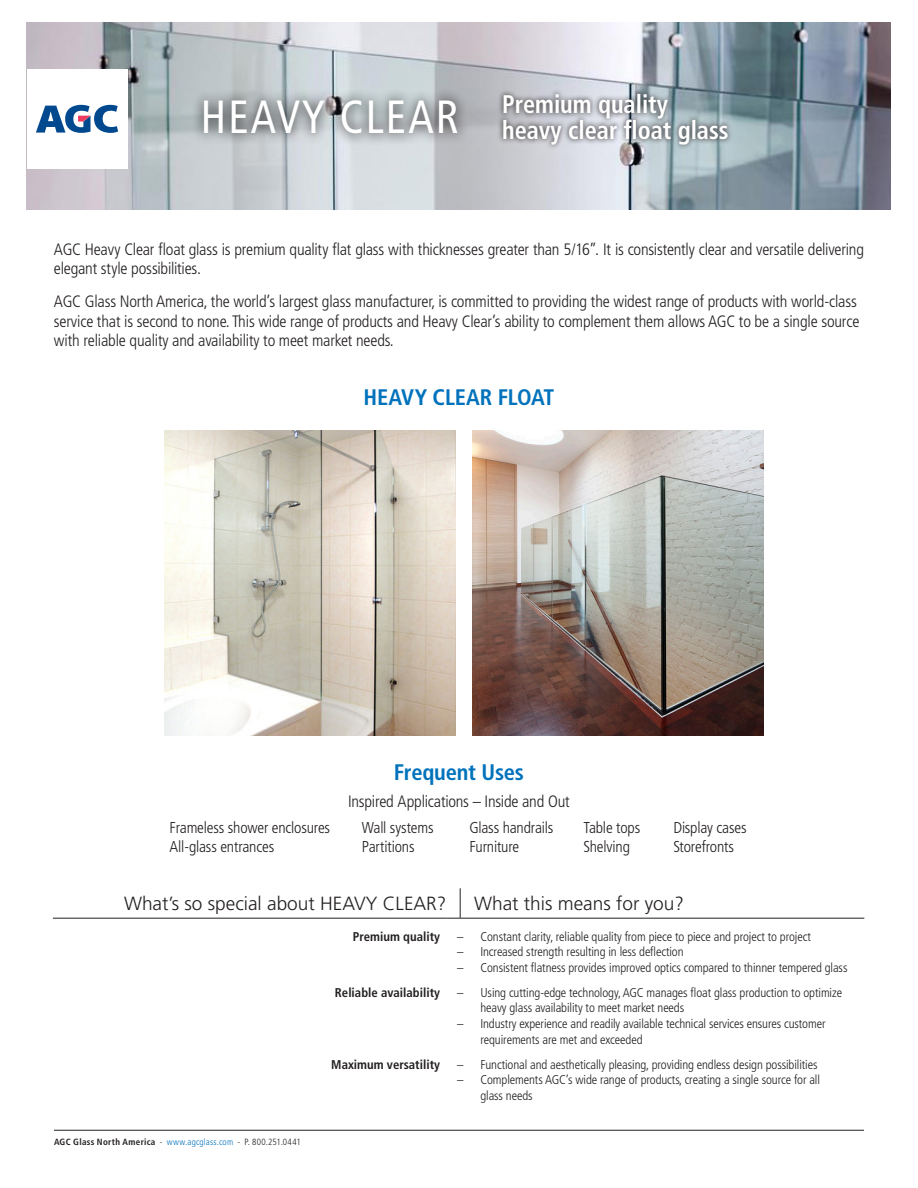
<style>
.page{position:relative;width:918px;height:1188px;background:#fff}
.page>*{position:absolute;margin:0;border:0;box-sizing:border-box;transform-origin:0 0}
.t1{font:condensed 46.5px "Frutiger";letter-spacing:.05em;color:#fff;scale:.95 1}
.t2{font:700 condensed 25.5px/25.5px "Frutiger";color:#fff;scale:.95 1}
.t3{font:700 condensed 22.5px "Frutiger";letter-spacing:-.01em;color:#0072bc}
.titre_2_12{font:300 19.05px "Frutiger";color:#231f20}
.t4{font:300 condensed 16.5px/19.5px "Frutiger";letter-spacing:-.01em;color:#231f20}
.t5{font:300 condensed 15.75px "Frutiger";letter-spacing:-.01em;color:#231f20}
.t6{font:300 condensed 12.75px/15.8px "Frutiger";letter-spacing:-.01em;color:#231f20}
.t7{font:700 condensed 12.75px "Frutiger";color:#231f20}
.t8{font:700 condensed 9px "Frutiger";letter-spacing:.035em;color:#231f20}
.s1{font-weight:300}
.s2{font-weight:300;color:#0072bc}
</style>
<div class="page">
<img style="left:27px;top:23px;width:864px;height:187px">
<div style="left:497px;top:88px;width:236px;height:62px;background:#231f20;opacity:.72"></div>
<hr style="left:54px;top:1130px;width:810px;height:1px;background:#231f20">
<div style="left:27px;top:69px;width:100px;height:100px;background:#fff"></div>
<svg style="left:36px;top:105px;width:82px;height:28px"></svg>
<hr style="left:460px;top:888px;width:1px;height:30px;background:#231f20">
<hr style="left:53px;top:918px;width:393px;height:1px;background:#231f20">
<svg style="left:446px;top:918px;width:28px;height:1px"></svg>
<hr style="left:474px;top:918px;width:390px;height:1px;background:#231f20">
<div style="left:192px;top:88px;width:277px;height:58px;background:#231f20;opacity:.84"></div>
<img style="left:165px;top:431px;width:290px;height:304px">
<img style="left:472px;top:431px;width:291px;height:304px">
<p class="t1" style="left:201px;top:90px;width:273px">HEAVY CLEAR</p>
<p class="t2" style="left:502px;top:92px;width:240px">Premium quality heavy clear float glass</p>
<p class="t4" style="left:54px;top:239px;width:812px">AGC Heavy Clear float glass is premium quality flat glass with thicknesses greater than 5/16”. It is consistently clear and versatile delivering elegant style possibilities.</p>
<p class="t4" style="left:54px;top:292px;width:807px">AGC Glass North America, the world’s largest glass manufacturer, is committed to providing the widest range of products with world-class service that is second to none. This wide range of products and Heavy Clear’s ability to complement them allows AGC to be a single source with reliable quality and availability to meet market needs.</p>
<p class="t3" style="left:364px;top:384px;width:192px">HEAVY CLEAR FLOAT</p>
<p class="t5" style="left:170px;top:818px;width:162px">Frameless shower enclosures</p>
<p class="t5" style="left:170px;top:837px;width:106px">All-glass entrances</p>
<p class="t3" style="left:394px;top:759px;width:132px">Frequent Uses</p>
<p class="t4" style="left:348px;top:791px;width:223px">Inspired Applications – Inside and Out</p>
<p class="t5" style="left:362px;top:818px;width:73px">Wall systems</p>
<p class="t5" style="left:362px;top:837px;width:54px">Partitions</p>
<p class="t5" style="left:469px;top:818px;width:85px">Glass handrails</p>
<p class="t5" style="left:469px;top:837px;width:51px">Furniture</p>
<p class="t5" style="left:583px;top:818px;width:58px">Table tops</p>
<p class="t5" style="left:583px;top:837px;width:48px">Shelving</p>
<p class="t5" style="left:673px;top:818px;width:75px">Display cases</p>
<p class="t5" style="left:673px;top:837px;width:62px">Storefronts</p>
<p class="titre_2_12" style="left:124px;top:892px;width:324px">What’s so special about HEAVY CLEAR?</p>
<p class="titre_2_12" style="left:474px;top:892px;width:211px">What this means for you?</p>
<p class="t7" style="left:353px;top:929px;width:89px">Premium quality</p>
<p class="t6" style="left:480px;top:928px;width:369px">Constant clarity, reliable quality from piece to piece and project to project<br>Increased strength resulting in less deflection<br>Consistent flatness provides improved optics compared to thinner tempered glass</p>
<p class="t6" style="left:480px;top:985px;width:363px">Using cutting-edge technology, AGC manages float glass production to optimize heavy glass availability to meet market needs<br>Industry experience and readily available technical services ensures customer requirements are met and exceeded</p>
<p class="t6" style="left:480px;top:1056px;width:341px">Functional and aesthetically pleasing, providing endless design possibilities<br>Complements AGC’s wide range of products, creating a single source for all glass needs</p>
<p class="t6" style="left:457px;top:928px;width:8px;text-align:justify">– – –</p>
<p class="t6" style="left:457px;top:985px;width:8px">–</p>
<p class="t6" style="left:457px;top:1016px;width:8px">–</p>
<p class="t6" style="left:457px;top:1056px;width:8px">– –</p>
<p class="t7" style="left:335px;top:985px;width:107px">Reliable availability</p>
<p class="t7" style="left:331px;top:1057px;width:110px">Maximum versatility</p>
<p class="t8" style="left:54px;top:1136px;width:248px">AGC Glass North America <span class="s1">-</span> <span class="s2">www.agcglass.com</span> <span class="s1">- P. 800.251.0441</span></p>
</div>
